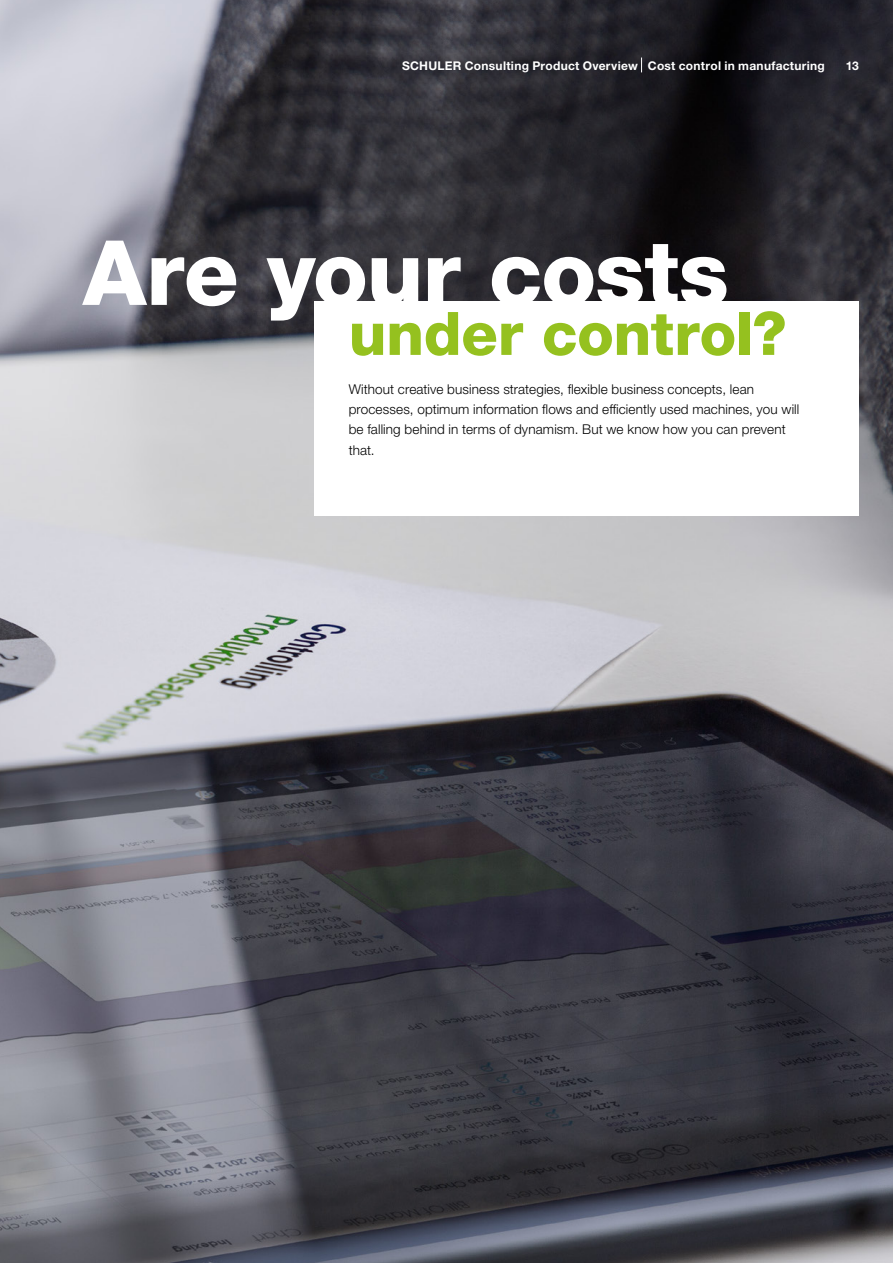
<style>
.page{position:relative;width:893px;height:1263px;background:#fff}
.page>*{position:absolute;margin:0;border:0;box-sizing:border-box;transform-origin:0 0}
._01_Headline_60pt_60pt{font:800 90px "Helvetica Neue LTW1 G";letter-spacing:-.01em;color:#fff}
._01_Headline_40pt_40pt{font:800 60px "Helvetica Neue LTW1 G";letter-spacing:-.005em;color:#95c11f}
._02_Copy_9pt_13_6_Pt{font:300 13.5px/20.4px "Helvetica Neue LTW1 G";letter-spacing:.01em;color:#000}
.Musterseiten_Rubriken_Pagina_rechts_13_6{font:700 12px "Helvetica Neue LTW1 G";letter-spacing:.02em;color:#fff}
</style>
<div class="page">
<img style="left:0;top:0;width:893px;height:1263px">
<div style="left:315px;top:302px;width:544px;height:214px;background:#fff"></div>
<svg style="left:641px;top:58px;width:1px;height:14px"></svg>
<p class="Musterseiten_Rubriken_Pagina_rechts_13_6" style="left:402px;top:58px;width:424px">SCHULER Consulting Product Overview Cost control in manufacturing</p>
<p class="Musterseiten_Rubriken_Pagina_rechts_13_6" style="left:846px;top:58px;width:15px">13</p>
<p class="_01_Headline_60pt_60pt" style="left:83px;top:219px;width:647px">Are your costs</p>
<p class="_01_Headline_40pt_40pt" style="left:349px;top:298px;width:439px">under control?</p>
<p class="_02_Copy_9pt_13_6_Pt" style="left:349px;top:379px;width:452px">Without creative business strategies, flexible business concepts, lean processes, optimum information flows and efficiently used machines, you will be falling behind in terms of dynamism. But we know how you can prevent that.</p>
</div>
